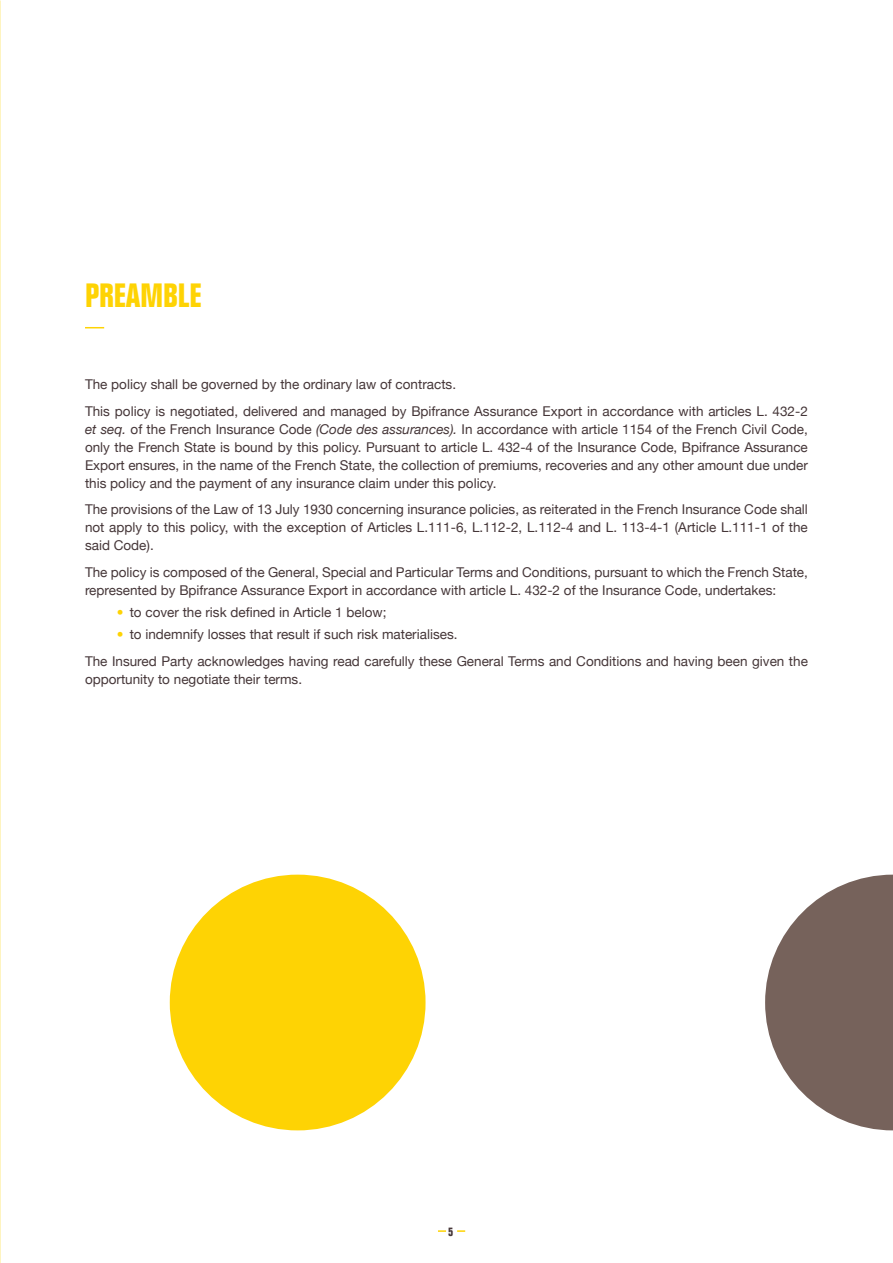
<style>
.page{position:relative;width:893px;height:1263px;background:#fff}
.page>*{position:absolute;margin:0;border:0;box-sizing:border-box;transform-origin:0 0}
.t1{font:700 condensed 33px "Folio";color:#fed304}
.t2{font:13.5px/18px "Helvetica Neue";color:#453638}
.t3{font:700 condensed 12px "Folio";color:#453638}
.s1{font-style:italic}
.s2{font-weight:300;color:#fed304}
</style>
<div class="page">
<svg style="left:457px;top:1230px;width:8px;height:2px"></svg>
<svg style="left:438px;top:1230px;width:8px;height:2px"></svg>
<svg style="left:765px;top:875px;width:128px;height:255px"></svg>
<div style="left:170px;top:875px;width:256px;height:255px;background:#fed304;border-radius:50%"></div>
<svg style="left:85px;top:327px;width:19px;height:1px"></svg>
<h1 class="t1" style="left:85px;top:278px;width:118px">PREAMBLE</h1>
<p class="t2" style="left:85px;top:372px;width:724px;line-height:26.5px">The policy shall be governed by the ordinary law of contracts.<br>This policy is negotiated, delivered and managed by Bpifrance Assurance Export in accordance with articles L. 432-2</p>
<p class="t2" style="left:85px;top:421px;width:724px;text-align:justify"><span class="s1">et seq.</span> of the French Insurance Code <span class="s1">(Code des assurances).</span> In accordance with article 1154 of the French Civil Code, only the French State is bound by this policy. Pursuant to article L. 432-4 of the Insurance Code, Bpifrance Assurance Export ensures, in the name of the French State, the collection of premiums, recoveries and any other amount due under this policy and the payment of any insurance claim under this policy.</p>
<p class="t2" style="left:85px;top:501px;width:724px;text-align:justify">The provisions of the Law of 13 July 1930 concerning insurance policies, as reiterated in the French Insurance Code shall not apply to this policy, with the exception of Articles L.111-6, L.112-2, L.112-4 and L. 113-4-1 (Article L.111-1 of the said Code).</p>
<p class="t2" style="left:85px;top:564px;width:724px">The policy is composed of the General, Special and Particular Terms and Conditions, pursuant to which the French State, represented by Bpifrance Assurance Export in accordance with article L. 432-2 of the Insurance Code, undertakes:</p>
<p class="t2" style="left:117px;top:604px;width:271px"><span class="s2">•</span> to cover the risk defined in Article 1 below;</p>
<p class="t2" style="left:85px;top:622px;width:724px;line-height:26.5px;text-indent:32px"><span class="s2">•</span> to indemnify losses that result if such risk materialises.<br>The Insured Party acknowledges having read carefully these General Terms and Conditions and having been given the</p>
<p class="t2" style="left:85px;top:671px;width:219px">opportunity to negotiate their terms.</p>
<p class="t3" style="left:448px;top:1225px;width:7px">5</p>
</div>
